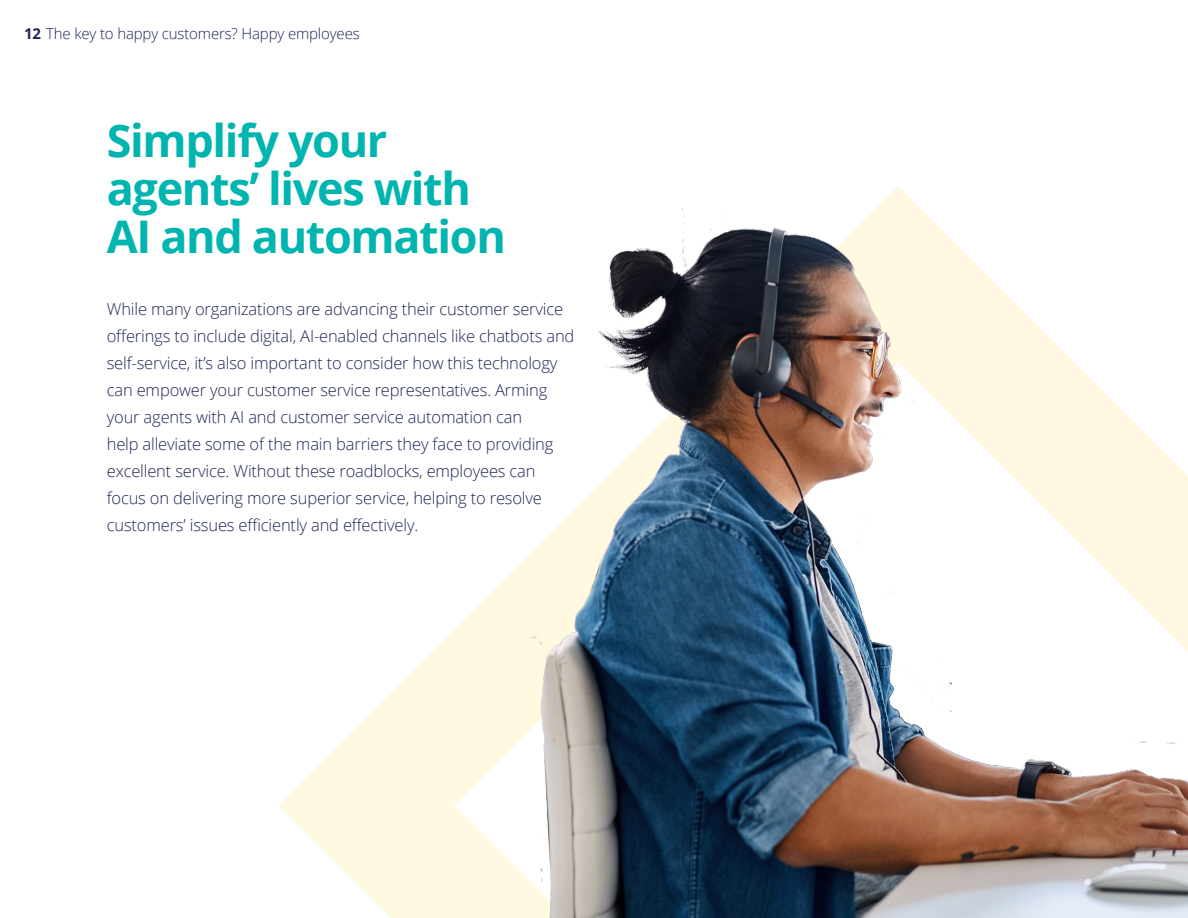
<style>
.page{position:relative;width:1188px;height:918px;background:#fff}
.page>*{position:absolute;margin:0;border:0;box-sizing:border-box;transform-origin:0 0}
.t1{font:700 45px/48px "Open Sans";letter-spacing:-.03em;color:#00b5af}
.t2{font:300 16.5px/27px "Open Sans";letter-spacing:-.01em;color:#1f2555}
.t3{font:300 15px "Open Sans";letter-spacing:-.01em;color:#1f2555}
.s1{font-weight:700}
</style>
<div class="page">
<svg style="left:279px;top:186px;width:642px;height:732px"></svg>
<img style="left:500px;top:209px;width:688px;height:709px">
<p class="t3" style="left:24px;top:23px;width:337px"><span class="s1">12</span> The key to happy customers? Happy employees</p>
<h1 class="t1" style="left:107px;top:116px;width:401px">Simplify your agents’ lives with<br>AI and automation</h1>
<p class="t2" style="left:107px;top:295px;width:469px">While many organizations are advancing their customer service offerings to include digital, AI-enabled channels like chatbots and self-service, it’s also important to consider how this technology can empower your customer service representatives. Arming your agents with AI and customer service automation can<br>help alleviate some of the main barriers they face to providing excellent service. Without these roadblocks, employees can focus on delivering more superior service, helping to resolve customers’ issues efficiently and effectively.</p>
</div>
